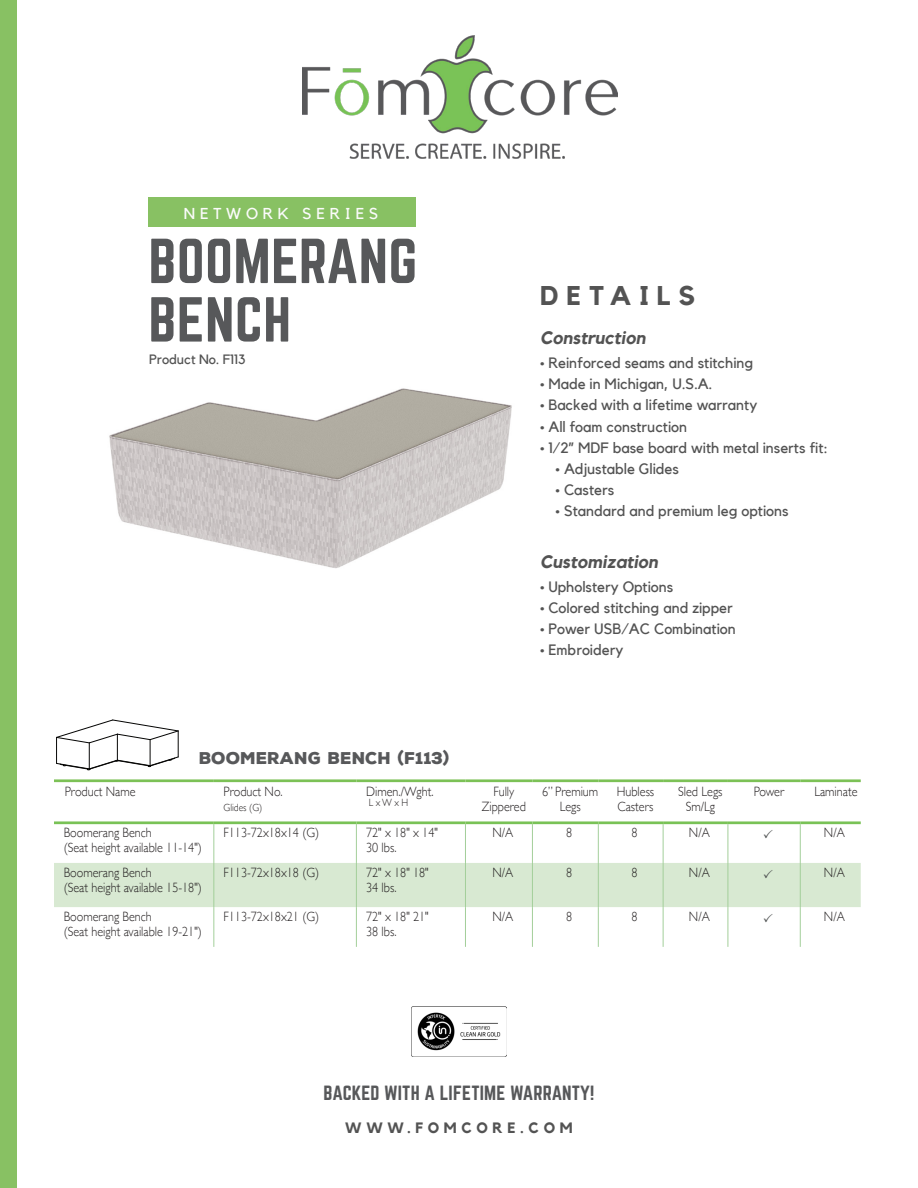
<style>
.page{position:relative;width:918px;height:1188px;background:#fff}
.page>*{position:absolute;margin:0;border:0;box-sizing:border-box;transform-origin:0 0}
.t1{font:55.5px/58.5px "Norwester";letter-spacing:.01em;color:#57585a}
.t2{font:700 27px "Kollektif";letter-spacing:.3em;color:#535353}
.t3{font:18px "Norwester";letter-spacing:.01em;color:#57585a}
.t4{font:italic 700 18px "Kollektif";color:#535353}
.t5{font:900 16.5px "Nexa Rust Sans";color:#57585a}
.t6{font:15.75px "Kollektif";letter-spacing:.3em;color:#fbfbfb}
.t7{font:15px "Kollektif";color:#535353}
.t8{font:700 15px "Kollektif";letter-spacing:.31em;color:#535353}
.Text_Area{font:300 13.5px "Gill Sans";color:#231f20;scale:.9 1}
.t9{font:13.5px "Kollektif";color:#535353}
.Text_Area-2{font:300 10.5px "Gill Sans";color:#231f20;scale:.9 1}
</style>
<div class="page">
<img style="left:303px;top:35px;width:314px;height:124px">
<div style="left:148px;top:198px;width:268px;height:29px;background:#88c163"></div>
<div style="left:0;top:0;width:16px;height:1188px;background:#88c163"></div>
<img style="left:411px;top:1007px;width:96px;height:49px">
<img style="left:109px;top:388px;width:403px;height:180px">
<svg style="left:56px;top:720px;width:123px;height:50px"></svg>
<hr style="left:214px;top:824px;width:1px;height:39px;background:#a3cf9a">
<hr style="left:356px;top:824px;width:1px;height:39px;background:#a3cf9a">
<hr style="left:465px;top:824px;width:1px;height:39px;background:#a3cf9a">
<hr style="left:532px;top:824px;width:1px;height:39px;background:#a3cf9a">
<hr style="left:598px;top:824px;width:1px;height:39px;background:#a3cf9a">
<hr style="left:214px;top:907px;width:1px;height:40px;background:#a3cf9a">
<hr style="left:356px;top:907px;width:1px;height:40px;background:#a3cf9a">
<hr style="left:465px;top:907px;width:1px;height:40px;background:#a3cf9a">
<hr style="left:532px;top:907px;width:1px;height:40px;background:#a3cf9a">
<hr style="left:598px;top:907px;width:1px;height:40px;background:#a3cf9a">
<hr style="left:54px;top:821px;width:160px;height:3px;background:#79c256">
<hr style="left:214px;top:821px;width:142px;height:3px;background:#79c256">
<hr style="left:356px;top:821px;width:109px;height:3px;background:#79c256">
<hr style="left:663px;top:821px;width:65px;height:3px;background:#79c256">
<hr style="left:728px;top:821px;width:72px;height:3px;background:#79c256">
<hr style="left:663px;top:824px;width:1px;height:39px;background:#a3cf9a">
<hr style="left:728px;top:824px;width:1px;height:39px;background:#a3cf9a">
<hr style="left:663px;top:907px;width:1px;height:40px;background:#a3cf9a">
<hr style="left:728px;top:907px;width:1px;height:40px;background:#a3cf9a">
<hr style="left:54px;top:779px;width:160px;height:3px;background:#7cc156">
<hr style="left:214px;top:779px;width:142px;height:3px;background:#7cc156">
<hr style="left:356px;top:779px;width:109px;height:3px;background:#7cc156">
<hr style="left:465px;top:779px;width:67px;height:3px;background:#7cc156">
<hr style="left:532px;top:779px;width:66px;height:3px;background:#7cc156">
<hr style="left:598px;top:779px;width:65px;height:3px;background:#7cc156">
<hr style="left:663px;top:779px;width:65px;height:3px;background:#7cc156">
<hr style="left:728px;top:779px;width:72px;height:3px;background:#7cc156">
<hr style="left:800px;top:779px;width:61px;height:3px;background:#7cc156">
<hr style="left:465px;top:821px;width:67px;height:3px;background:#79c256">
<hr style="left:532px;top:821px;width:66px;height:3px;background:#79c256">
<hr style="left:598px;top:821px;width:65px;height:3px;background:#79c256">
<hr style="left:800px;top:821px;width:61px;height:3px;background:#79c256">
<hr style="left:800px;top:824px;width:1px;height:39px;background:#a3cf9a">
<hr style="left:800px;top:907px;width:1px;height:40px;background:#a3cf9a">
<div style="left:54px;top:863px;width:807px;height:44px;background:#d8e9d2"></div>
<p class="t6" style="left:184px;top:204px;width:196px">NETWORK SERIES</p>
<p class="t1" style="left:148px;top:234px;width:270px">BOOMERANG<br>BENCH</p>
<p class="t9" style="left:149px;top:351px;width:98px">Product No. F113</p>
<p class="t2" style="left:540px;top:280px;width:157px">DETAILS</p>
<p class="t4" style="left:540px;top:328px;width:107px">Construction</p>
<p class="t7" style="left:540px;top:354px;width:215px">• Reinforced seams and stitching</p>
<p class="t7" style="left:540px;top:375px;width:174px">• Made in Michigan, U.S.A.</p>
<p class="t7" style="left:540px;top:396px;width:219px">• Backed with a lifetime warranty</p>
<p class="t7" style="left:540px;top:418px;width:149px">• All foam construction</p>
<p class="t7" style="left:540px;top:439px;width:290px">• 1/2” MDF base board with metal inserts fit:</p>
<p class="t7" style="left:556px;top:460px;width:125px">• Adjustable Glides</p>
<p class="t7" style="left:556px;top:481px;width:60px">• Casters</p>
<p class="t7" style="left:556px;top:502px;width:234px">• Standard and premium leg options</p>
<p class="t4" style="left:540px;top:551px;width:119px">Customization</p>
<p class="t7" style="left:540px;top:578px;width:135px">• Upholstery Options</p>
<p class="t7" style="left:540px;top:599px;width:194px">• Colored stitching and zipper</p>
<p class="t7" style="left:540px;top:620px;width:197px">• Power USB/AC Combination</p>
<p class="t7" style="left:540px;top:641px;width:85px">• Embroidery</p>
<p class="t5" style="left:199px;top:747px;width:252px">BOOMERANG BENCH (F113)</p>
<p class="Text_Area" style="left:65px;top:780px;width:80px">Product Name</p>
<p class="Text_Area" style="left:224px;top:780px;width:67px">Product No.</p>
<p class="Text_Area-2" style="left:224px;top:799px;width:45px">Glides (G)</p>
<p class="Text_Area" style="left:366px;top:780px;width:76px">Dimen./Wght.</p>
<p class="Text_Area-2" style="left:369px;top:795px;width:45px">L x W x H</p>
<p class="Text_Area" style="left:493px;top:780px;width:25px">Fully</p>
<p class="Text_Area" style="left:482px;top:795px;width:51px">Zippered</p>
<p class="Text_Area" style="left:542px;top:780px;width:64px">6” Premium</p>
<p class="Text_Area" style="left:560px;top:795px;width:25px">Legs</p>
<p class="Text_Area" style="left:617px;top:780px;width:43px">Hubless</p>
<p class="Text_Area" style="left:618px;top:795px;width:42px">Casters</p>
<p class="Text_Area" style="left:678px;top:780px;width:51px">Sled Legs</p>
<p class="Text_Area" style="left:686px;top:795px;width:34px">Sm/Lg</p>
<p class="Text_Area" style="left:754px;top:780px;width:35px">Power</p>
<p class="Text_Area" style="left:814px;top:780px;width:49px">Laminate</p>
<p class="Text_Area" style="left:64px;top:822px;width:99px">Boomerang Bench</p>
<p class="Text_Area" style="left:64px;top:837px;width:155px">(Seat height available 11-14")</p>
<p class="Text_Area" style="left:224px;top:822px;width:108px">F113-72x18x14 (G)</p>
<p class="Text_Area" style="left:366px;top:822px;width:81px">72" x 18" x 14"</p>
<p class="Text_Area" style="left:366px;top:837px;width:35px">30 lbs.</p>
<p class="Text_Area" style="left:492px;top:822px;width:25px">N/A</p>
<p class="Text_Area" style="left:566px;top:822px;width:8px">8</p>
<p class="Text_Area" style="left:632px;top:822px;width:8px">8</p>
<p class="Text_Area" style="left:689px;top:822px;width:25px">N/A</p>
<p class="Text_Area" style="left:824px;top:822px;width:25px">N/A</p>
<p class="Text_Area" style="left:64px;top:862px;width:99px">Boomerang Bench</p>
<p class="Text_Area" style="left:64px;top:877px;width:155px">(Seat height available 15-18")</p>
<p class="Text_Area" style="left:224px;top:862px;width:108px">F113-72x18x18 (G)</p>
<p class="Text_Area" style="left:366px;top:862px;width:71px">72" x 18" 18"</p>
<p class="Text_Area" style="left:366px;top:877px;width:35px">34 lbs.</p>
<p class="Text_Area" style="left:492px;top:862px;width:25px">N/A</p>
<p class="Text_Area" style="left:566px;top:862px;width:8px">8</p>
<p class="Text_Area" style="left:632px;top:862px;width:8px">8</p>
<p class="Text_Area" style="left:689px;top:862px;width:25px">N/A</p>
<p class="Text_Area" style="left:824px;top:862px;width:25px">N/A</p>
<p class="Text_Area" style="left:64px;top:906px;width:99px">Boomerang Bench</p>
<p class="Text_Area" style="left:64px;top:921px;width:155px">(Seat height available 19-21")</p>
<p class="Text_Area" style="left:224px;top:906px;width:108px">F113-72x18x21 (G)</p>
<p class="Text_Area" style="left:366px;top:906px;width:71px">72" x 18" 21"</p>
<p class="Text_Area" style="left:366px;top:921px;width:35px">38 lbs.</p>
<p class="Text_Area" style="left:492px;top:906px;width:25px">N/A</p>
<p class="Text_Area" style="left:566px;top:906px;width:8px">8</p>
<p class="Text_Area" style="left:632px;top:906px;width:8px">8</p>
<p class="Text_Area" style="left:689px;top:906px;width:25px">N/A</p>
<p class="Text_Area" style="left:824px;top:906px;width:25px">N/A</p>
<p class="t3" style="left:324px;top:1084px;width:272px">BACKED WITH A LIFETIME WARRANTY!</p>
<p class="t8" style="left:345px;top:1119px;width:229px">WWW.FOMCORE.COM</p>
</div>
